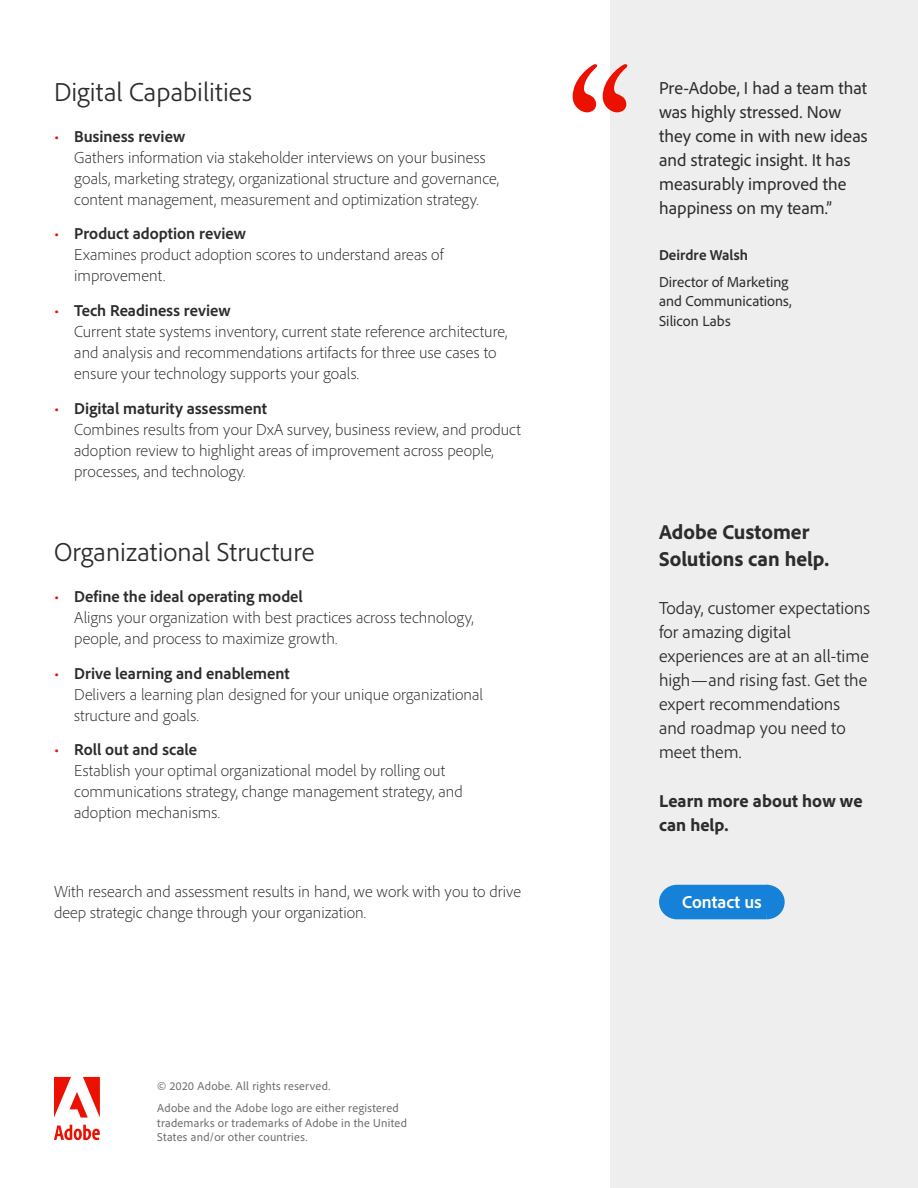
<style>
.page{position:relative;width:918px;height:1188px;background:#fff}
.page>*{position:absolute;margin:0;border:0;box-sizing:border-box;transform-origin:0 0}
.t1{font:300 27px "Adobe Clean";color:#2c2c2c}
.t2{font:800 21px/27px "Adobe Clean";color:#2c2c2c}
.t3{font:300 18px/24px "Adobe Clean";color:#2c2c2c}
.t4{font:18px/24px "Adobe Clean";color:#2c2c2c}
.t5{font:800 18px/24px "Adobe Clean";color:#2c2c2c}
.t6{font:700 18px "Adobe Clean";color:#fff}
.t7{font:300 16.5px/21px "Adobe Clean";color:#2c2c2c}
.t8{font:15px/19.5px "Adobe Clean";color:#2c2c2c}
.t9{font:700 15px "Adobe Clean";color:#2c2c2c}
.t10{font:12px/21.9px "Adobe Clean";letter-spacing:.02em;color:#6e6e6e}
.t11{font:12px "Adobe Clean";color:#6e6e6e}
.s1{font-weight:400;color:#eb1000}
.s2{font-weight:700}
</style>
<div class="page">
<div style="left:610px;top:0;width:308px;height:1188px;background:#eee"></div>
<svg style="left:573px;top:64px;width:54px;height:48px"></svg>
<svg style="left:659px;top:885px;width:126px;height:34px;background:#2387da"></svg>
<svg style="left:54px;top:1077px;width:46px;height:41px"></svg>
<svg style="left:54px;top:1125px;width:46px;height:15px"></svg>
<h1 class="t1" style="left:54px;top:74px;width:200px">Digital Capabilities</h1>
<p class="t7" style="left:74px;top:126px;width:426px;text-indent:-20px"><span class="s1">•</span> <span class="s2">Business review<br></span>Gathers information via stakeholder interviews on your business goals, marketing strategy, organizational structure and governance, content management, measurement and optimization strategy.</p>
<p class="t7" style="left:74px;top:223px;width:371px;text-indent:-20px"><span class="s1">•</span> <span class="s2">Product adoption review<br></span>Examines product adoption scores to understand areas of improvement.</p>
<p class="t7" style="left:74px;top:300px;width:435px;text-indent:-20px"><span class="s1">•</span> <span class="s2">Tech Readiness review<br></span>Current state systems inventory, current state reference architecture, and analysis and recommendations artifacts for three use cases to ensure your technology supports your goals.</p>
<p class="t7" style="left:74px;top:397px;width:448px;text-indent:-20px"><span class="s1">•</span> <span class="s2">Digital maturity assessment<br></span>Combines results from your DxA survey, business review, and product adoption review to highlight areas of improvement across people, processes, and technology.</p>
<h1 class="t1" style="left:54px;top:535px;width:262px">Organizational Structure</h1>
<p class="t7" style="left:74px;top:586px;width:401px;text-indent:-20px"><span class="s1">•</span> <span class="s2">Define the ideal operating model<br></span>Aligns your organization with best practices across technology, people, and process to maximize growth.</p>
<p class="t7" style="left:74px;top:663px;width:410px;text-indent:-20px"><span class="s1">•</span> <span class="s2">Drive learning and enablement<br></span>Delivers a learning plan designed for your unique organizational structure and goals.</p>
<p class="t7" style="left:74px;top:739px;width:390px;text-indent:-20px"><span class="s1">•</span> <span class="s2">Roll out and scale<br></span>Establish your optimal organizational model by rolling out communications strategy, change management strategy, and adoption mechanisms.</p>
<p class="t7" style="left:54px;top:880px;width:469px">With research and assessment results in hand, we work with you to drive deep strategic change through your organization.</p>
<p class="t10" style="left:157px;top:1075px;width:243px">© 2020 Adobe. All rights reserved.<br>Adobe and the Adobe logo are either registered</p>
<p class="t10" style="left:157px;top:1115px;width:251px;line-height:14.4px">trademarks or trademarks of Adobe in the United<br>States and/or other countries.</p>
<p class="t11" style="left:52px;top:1114px;width:221px">Accelerating Adobe Experience Cloud Results</p>
<p class="t4" style="left:659px;top:76px;width:210px">Pre-Adobe, I had a team that was highly stressed. Now they come in with new ideas and strategic insight. It has measurably improved the happiness on my team.”</p>
<p class="t9" style="left:659px;top:246px;width:90px">Deirdre Walsh</p>
<p class="t8" style="left:659px;top:271px;width:134px">Director of Marketing and Communications,<br>Silicon Labs</p>
<p class="t2" style="left:659px;top:517px;width:172px">Adobe Customer<br>Solutions can help.</p>
<p class="t3" style="left:659px;top:595px;width:213px">Today, customer expectations for amazing digital experiences are at an all-time high—and rising fast. Get the expert recommendations and roadmap you need to meet them.</p>
<p class="t5" style="left:659px;top:788px;width:205px">Learn more about how we can help.</p>
<p class="t6" style="left:682px;top:890px;width:81px">Contact us</p>
</div>
